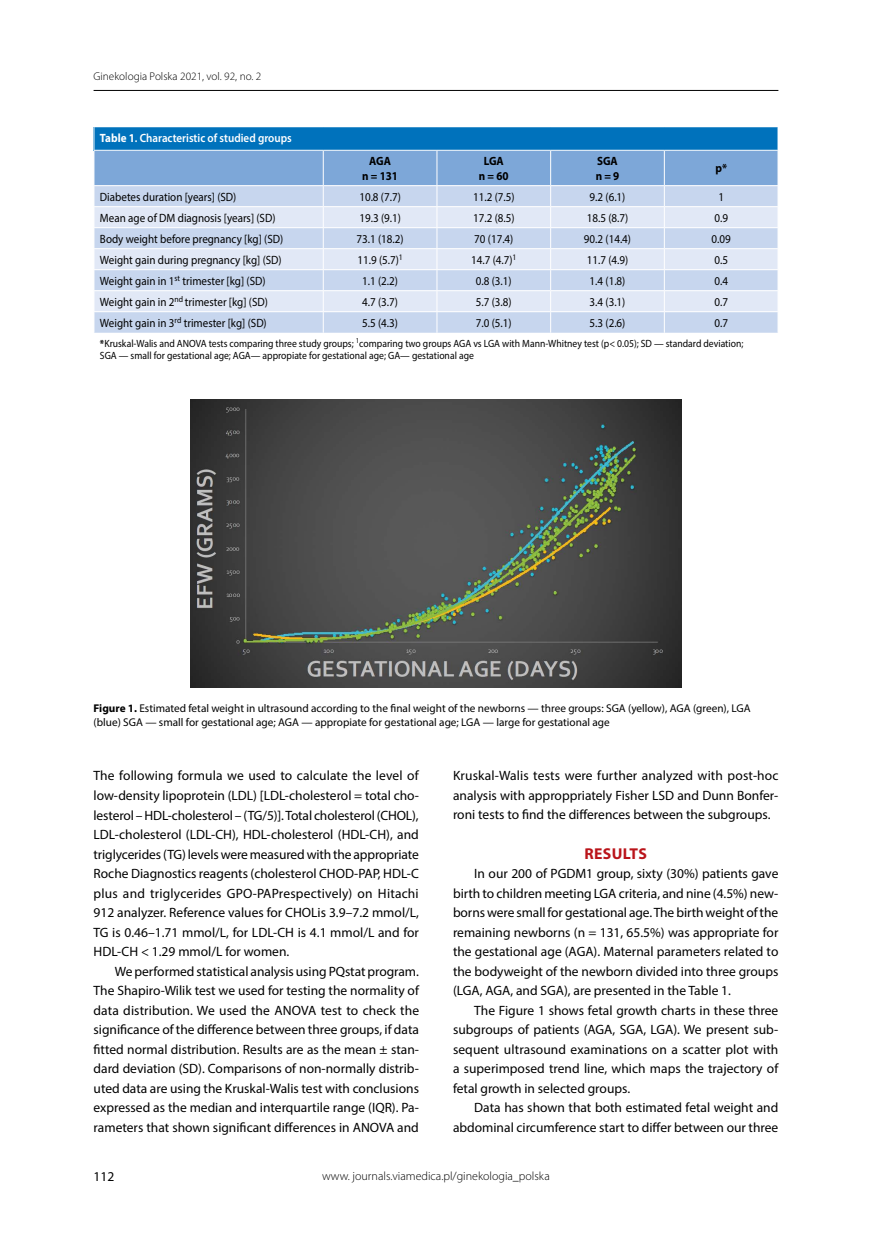
<style>
.page{position:relative;width:872px;height:1234px;background:#fff}
.page>*{position:absolute;margin:0;border:0;box-sizing:border-box;transform-origin:0 0}
.t1{font:700 15.75px "Myriad Pro";letter-spacing:.02em;color:#ba141a}
.t2{font:13.5px/19.5px "Myriad Pro";color:#000;text-align:justify}
.t3{font:12px "Myriad Pro";color:#000;scale:.92 1}
.t4{font:300 12px "Myriad Pro";color:#000}
.t5{font:600 12px "Myriad Pro";color:#fff;scale:.92 1}
.t6{font:700 12px/14.4px "Myriad Pro";color:#000;text-align:center;scale:.92 1}
.t7{font:11.25px/14.2px "Myriad Pro";color:#000}
.t8{font:300 11.25px "Myriad Pro";color:#000}
.t9{font:10.5px/12.6px "Myriad Pro";color:#000;scale:.92 1}
.s1{font-weight:700}
</style>
<div class="page">
<hr style="left:94px;top:90px;width:684px;height:1px;background:#000">
<svg style="left:94px;top:127px;width:684px;height:205px;background:#aecae7"></svg>
<hr style="left:94px;top:311px;width:229px;height:1px;background:#fff">
<hr style="left:323px;top:311px;width:114px;height:1px;background:#fff">
<hr style="left:437px;top:311px;width:113px;height:1px;background:#fff">
<hr style="left:550px;top:311px;width:114px;height:1px;background:#fff">
<hr style="left:664px;top:311px;width:114px;height:1px;background:#fff">
<img style="left:191px;top:399px;width:490px;height:288px">
<p class="t8" style="left:94px;top:71px;width:169px">Ginekologia Polska 2021, vol. 92, no. 2</p>
<p class="t5" style="left:100px;top:130px;width:210px"><span class="s1">Table 1</span>. Characteristic of studied groups</p>
<p class="t6" style="left:362px;top:154px;width:41px">AGA<br>n = 131</p>
<p class="t6" style="left:479px;top:154px;width:34px">LGA<br>n = 60</p>
<p class="t6" style="left:595px;top:154px;width:27px;text-align:left">SGA n = 9</p>
<p class="t6" style="left:715px;top:161px;width:14px">p*</p>
<p class="t3" style="left:100px;top:189px;width:150px">Diabetes duration [years] (SD)</p>
<p class="t3" style="left:359px;top:189px;width:47px">10.8 (7.7)</p>
<p class="t3" style="left:473px;top:189px;width:47px">11.2 (7.5)</p>
<p class="t3" style="left:589px;top:189px;width:40px">9.2 (6.1)</p>
<p class="t3" style="left:718px;top:189px;width:8px">1</p>
<p class="t3" style="left:100px;top:210px;width:192px">Mean age of DM diagnosis [years] (SD)</p>
<p class="t3" style="left:359px;top:210px;width:47px">19.3 (9.1)</p>
<p class="t3" style="left:473px;top:210px;width:47px">17.2 (8.5)</p>
<p class="t3" style="left:587px;top:210px;width:47px">18.5 (8.7)</p>
<p class="t3" style="left:714px;top:210px;width:16px">0.9</p>
<p class="t3" style="left:100px;top:231px;width:201px">Body weight before pregnancy [kg] (SD)</p>
<p class="t3" style="left:356px;top:231px;width:53px">73.1 (18.2)</p>
<p class="t3" style="left:474px;top:231px;width:44px">70 (17.4)</p>
<p class="t3" style="left:584px;top:231px;width:53px">90.2 (14.4)</p>
<p class="t3" style="left:711px;top:231px;width:22px">0.09</p>
<p class="t3" style="left:100px;top:252px;width:199px">Weight gain during pregnancy [kg] (SD)</p>
<p class="t3" style="left:357px;top:252px;width:51px">11.9 (5.7)<sup>1</sup></p>
<p class="t3" style="left:471px;top:252px;width:51px">14.7 (4.7)<sup>1</sup></p>
<p class="t3" style="left:587px;top:252px;width:47px">11.7 (4.9)</p>
<p class="t3" style="left:714px;top:252px;width:16px">0.5</p>
<p class="t3" style="left:100px;top:273px;width:181px">Weight gain in 1<sup>st</sup> trimester [kg] (SD)</p>
<p class="t3" style="left:362px;top:273px;width:40px">1.1 (2.2)</p>
<p class="t3" style="left:476px;top:273px;width:40px">0.8 (3.1)</p>
<p class="t3" style="left:589px;top:273px;width:40px">1.4 (1.8)</p>
<p class="t3" style="left:714px;top:273px;width:16px">0.4</p>
<p class="t3" style="left:100px;top:294px;width:184px">Weight gain in 2<sup>nd</sup> trimester [kg] (SD)</p>
<p class="t3" style="left:362px;top:294px;width:40px">4.7 (3.7)</p>
<p class="t3" style="left:476px;top:294px;width:40px">5.7 (3.8)</p>
<p class="t3" style="left:589px;top:294px;width:40px">3.4 (3.1)</p>
<p class="t3" style="left:714px;top:294px;width:16px">0.7</p>
<p class="t3" style="left:100px;top:315px;width:183px">Weight gain in 3<sup>rd</sup> trimester [kg] (SD)</p>
<p class="t3" style="left:362px;top:315px;width:40px">5.5 (4.3)</p>
<p class="t3" style="left:476px;top:315px;width:40px">7.0 (5.1)</p>
<p class="t3" style="left:589px;top:315px;width:40px">5.3 (2.6)</p>
<p class="t3" style="left:714px;top:315px;width:16px">0.7</p>
<p class="t9" style="left:100px;top:336px;width:701px"><span class="s1">*</span>Kruskal-Walis and ANOVA tests comparing three study groups; <sup>1</sup>comparing two groups AGA vs LGA with Mann-Whitney test (p&lt; 0.05); SD — standard deviation;<br>SGA — small for gestational age; AGA— appropiate for gestational age; GA— gestational age</p>
<p class="t7" style="left:94px;top:700px;width:658px"><span class="s1">Figure 1.</span> Estimated fetal weight in ultrasound according to the final weight of the newborns — three groups: SGA (yellow), AGA (green), LGA (blue) SGA — small for gestational age; AGA — appropiate for gestational age; LGA — large for gestational age</p>
<p class="t2" style="left:94px;top:765px;width:327px">The following formula we used to calculate the level of low-density lipoprotein (LDL) [LDL-cholesterol = total cho&shy;lesterol – HDL-cholesterol – (TG/5)]. Total cholesterol (CHOL), LDL-cholesterol (LDL-CH), HDL-cholesterol (HDL-CH), and triglycerides (TG) levels were measured with the appropriate Roche Diagnostics reagents (cholesterol CHOD-PAP, HDL-C plus and triglycerides GPO-PAPrespectively) on Hitachi 912 analyzer. Reference values for CHOLis 3.9–7.2 mmol/L, TG is 0.46–1.71 mmol/L, for LDL-CH is 4.1 mmol/L and for HDL-CH &lt; 1.29 mmol/L for women.</p>
<p class="t2" style="left:94px;top:960px;width:327px;text-indent:21px">We performed statistical analysis using PQstat program.<br>The Shapiro-Wilik test we used for testing the normality of data distribution. We used the ANOVA test to check the significance of the difference between three groups, if data fitted normal distribution. Results are as the mean ± stan&shy;dard deviation (SD). Comparisons of non-normally distrib&shy;uted data are using the Kruskal-Walis test with conclusions expressed as the median and interquartile range (IQR). Pa&shy;rameters that shown significant differences in ANOVA and</p>
<p class="t2" style="left:453px;top:765px;width:327px">Kruskal-Walis tests were further analyzed with post-hoc analysis with approppriately Fisher LSD and Dunn Bonfer&shy;roni tests to find the differences between the subgroups.</p>
<p class="t1" style="left:584px;top:842px;width:64px">RESULTS</p>
<p class="t2" style="left:453px;top:863px;width:327px;text-indent:21px">In our 200 of PGDM1 group, sixty (30%) patients gave birth to children meeting LGA criteria, and nine (4.5%) new&shy;borns were small for gestational age. The birth weight of the remaining newborns (n = 131, 65.5%) was appropriate for the gestational age (AGA). Maternal parameters related to the bodyweight of the newborn divided into three groups (LGA, AGA, and SGA), are presented in the Table 1.</p>
<p class="t2" style="left:453px;top:999px;width:327px;text-indent:21px">The Figure 1 shows fetal growth charts in these three subgroups of patients (AGA, SGA, LGA). We present sub&shy;sequent ultrasound examinations on a scatter plot with a superimposed trend line, which maps the trajectory of fetal growth in selected groups.</p>
<p class="t2" style="left:453px;top:1097px;width:327px;text-align:right">Data has shown that both estimated fetal weight and abdominal circumference start to differ between our three</p>
<p class="t2" style="left:94px;top:1166px;width:22px">112</p>
<p class="t4" style="left:322px;top:1169px;width:229px">www. journals.viamedica.pl/ginekologia_polska</p>
</div>
